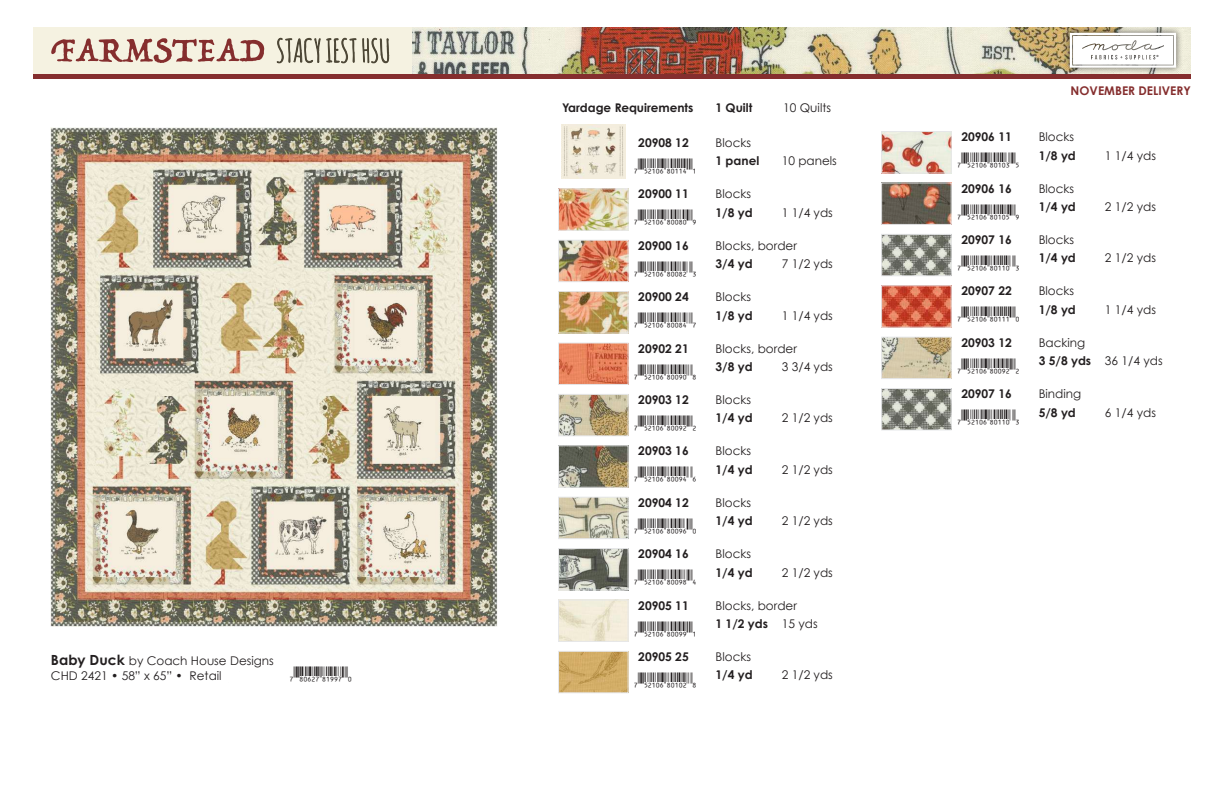
<style>
.page{position:relative;width:1224px;height:792px;background:#fff}
.page>*{position:absolute;margin:0;border:0;box-sizing:border-box;transform-origin:0 0}
.t1{font:16px "UPC Aa";color:#231f20}
.t2{font:12px/14.4px "Century Gothic";color:#231f20}
.t3{font:12px "Century Gothic Pro";color:#231f20}
.t4{font:700 12px "Century Gothic";color:#231f20}
.t5{font:700 12px "Century Gothic Pro";color:#231f20}
.t6{font:700 12px "Century Gothic";color:#852e2e}
.s1{font-family:"Century Gothic Pro";font-weight:700;font-size:14px}
.s2{font-family:"Century Gothic Pro"}
.s3{font-weight:400}
.s4{font-weight:700}
</style>
<div class="page">
<img style="left:412px;top:27px;width:779px;height:47px">
<div style="left:33px;top:27px;width:379px;height:47px;background:#f5f2e1"></div>
<div style="left:33px;top:74px;width:1158px;height:5px;background:#852e2e"></div>
<div style="left:1063px;top:26px;width:119px;height:48px;background:#231f20;opacity:.75"></div>
<svg style="left:1070px;top:33px;width:106px;height:35px"></svg>
<svg style="left:277px;top:38px;width:43px;height:25px"></svg>
<svg style="left:327px;top:38px;width:29px;height:25px"></svg>
<svg style="left:363px;top:38px;width:26px;height:25px"></svg>
<svg style="left:51px;top:38px;width:213px;height:25px"></svg>
<img style="left:560px;top:190px;width:67px;height:39px">
<div style="left:558px;top:188px;width:71px;height:43px;border:1px solid #e6e7e9"></div>
<img style="left:560px;top:242px;width:67px;height:38px">
<div style="left:558px;top:240px;width:71px;height:42px;border:1px solid #e6e7e9"></div>
<img style="left:560px;top:293px;width:67px;height:39px">
<div style="left:558px;top:291px;width:71px;height:43px;border:1px solid #e6e7e9"></div>
<img style="left:560px;top:345px;width:67px;height:38px">
<div style="left:558px;top:343px;width:71px;height:42px;border:1px solid #e6e7e9"></div>
<img style="left:560px;top:396px;width:67px;height:38px">
<div style="left:558px;top:394px;width:71px;height:42px;border:1px solid #e6e7e9"></div>
<img style="left:560px;top:447px;width:67px;height:39px">
<div style="left:558px;top:445px;width:71px;height:43px;border:1px solid #e6e7e9"></div>
<img style="left:560px;top:499px;width:67px;height:38px">
<div style="left:558px;top:497px;width:71px;height:42px;border:1px solid #e6e7e9"></div>
<img style="left:560px;top:550px;width:67px;height:39px">
<div style="left:558px;top:548px;width:71px;height:43px;border:1px solid #e6e7e9"></div>
<img style="left:560px;top:601px;width:67px;height:39px">
<div style="left:558px;top:599px;width:71px;height:43px;border:1px solid #e6e7e9"></div>
<img style="left:560px;top:653px;width:67px;height:38px">
<div style="left:558px;top:651px;width:71px;height:42px;border:1px solid #e6e7e9"></div>
<img style="left:883px;top:133px;width:67px;height:39px">
<div style="left:881px;top:131px;width:71px;height:43px;border:1px solid #e6e7e9"></div>
<img style="left:883px;top:184px;width:67px;height:39px">
<div style="left:881px;top:182px;width:71px;height:43px;border:1px solid #e6e7e9"></div>
<img style="left:883px;top:236px;width:67px;height:38px">
<div style="left:881px;top:234px;width:71px;height:42px;border:1px solid #e6e7e9"></div>
<img style="left:883px;top:287px;width:67px;height:39px">
<div style="left:881px;top:285px;width:71px;height:43px;border:1px solid #e6e7e9"></div>
<img style="left:561px;top:125px;width:64px;height:54px">
<img style="left:883px;top:339px;width:67px;height:38px">
<div style="left:881px;top:337px;width:71px;height:42px;border:1px solid #e6e7e9"></div>
<img style="left:883px;top:390px;width:67px;height:38px">
<div style="left:881px;top:388px;width:71px;height:42px;border:1px solid #e6e7e9"></div>
<img style="left:51px;top:128px;width:446px;height:498px">
<p class="t2" style="left:51px;top:654px;width:224px"><span class="s1">Baby Duck</span> by Coach House Designs<br>CHD 2421 • 58” x 65” • <span class="s2">Retail $11.00</span></p>
<p class="t1" style="left:294px;top:662px;width:56px">(IAGCH|81997Q</p>
<p class="t5" style="left:562px;top:100px;width:133px">Yardage Requirements</p>
<p class="t5" style="left:716px;top:100px;width:38px">1 Quilt</p>
<p class="t3" style="left:783px;top:101px;width:49px">10 Quilts</p>
<p class="t4" style="left:638px;top:135px;width:52px">20908 12</p>
<p class="t2" style="left:716px;top:135px;width:37px">Blocks</p>
<p class="t1" style="left:638px;top:154px;width:56px">(FCBAG|80114R</p>
<p class="t5" style="left:716px;top:154px;width:45px">1 panel</p>
<p class="t3" style="left:782px;top:154px;width:57px">10 panels</p>
<p class="t4" style="left:638px;top:187px;width:52px">20900 11</p>
<p class="t2" style="left:716px;top:187px;width:37px">Blocks</p>
<p class="t1" style="left:638px;top:206px;width:56px">(FCBAG|80080Z</p>
<p class="t5" style="left:716px;top:205px;width:39px">1/8 yd</p>
<p class="t3" style="left:782px;top:205px;width:53px">1 1/4 yds</p>
<p class="t4" style="left:638px;top:238px;width:52px">20900 16</p>
<p class="t2" style="left:716px;top:238px;width:83px">Blocks, border</p>
<p class="t1" style="left:638px;top:257px;width:56px">(FCBAG|80082T</p>
<p class="t5" style="left:716px;top:256px;width:39px">3/4 yd</p>
<p class="t3" style="left:782px;top:257px;width:53px">7 1/2 yds</p>
<p class="t4" style="left:638px;top:289px;width:52px">20900 24</p>
<p class="t2" style="left:716px;top:290px;width:37px">Blocks</p>
<p class="t1" style="left:638px;top:308px;width:56px">(FCBAG|80084X</p>
<p class="t5" style="left:716px;top:308px;width:39px">1/8 yd</p>
<p class="t3" style="left:782px;top:308px;width:53px">1 1/4 yds</p>
<p class="t4" style="left:638px;top:341px;width:52px">20902 21</p>
<p class="t2" style="left:716px;top:341px;width:83px">Blocks, border</p>
<p class="t1" style="left:638px;top:360px;width:56px">(FCBAG|80090Y</p>
<p class="t5" style="left:716px;top:359px;width:39px">3/8 yd</p>
<p class="t3" style="left:782px;top:359px;width:53px">3 3/4 yds</p>
<p class="t4" style="left:638px;top:392px;width:52px">20903 12</p>
<p class="t2" style="left:716px;top:392px;width:37px">Blocks</p>
<p class="t1" style="left:638px;top:411px;width:56px">(FCBAG|80092S</p>
<p class="t5" style="left:716px;top:411px;width:39px">1/4 yd</p>
<p class="t3" style="left:782px;top:411px;width:53px">2 1/2 yds</p>
<p class="t4" style="left:638px;top:443px;width:52px">20903 16</p>
<p class="t2" style="left:716px;top:444px;width:37px">Blocks</p>
<p class="t1" style="left:638px;top:463px;width:56px">(FCBAG|80094W</p>
<p class="t5" style="left:716px;top:462px;width:39px">1/4 yd</p>
<p class="t3" style="left:782px;top:462px;width:53px">2 1/2 yds</p>
<p class="t4" style="left:638px;top:495px;width:52px">20904 12</p>
<p class="t2" style="left:716px;top:495px;width:37px">Blocks</p>
<p class="t1" style="left:638px;top:514px;width:56px">(FCBAG|80096Q</p>
<p class="t5" style="left:716px;top:513px;width:39px">1/4 yd</p>
<p class="t3" style="left:782px;top:514px;width:53px">2 1/2 yds</p>
<p class="t4" style="left:638px;top:546px;width:52px">20904 16</p>
<p class="t2" style="left:716px;top:546px;width:37px">Blocks</p>
<p class="t1" style="left:638px;top:565px;width:56px">(FCBAG|80098U</p>
<p class="t5" style="left:716px;top:565px;width:39px">1/4 yd</p>
<p class="t3" style="left:782px;top:565px;width:53px">2 1/2 yds</p>
<p class="t4" style="left:638px;top:598px;width:52px">20905 11</p>
<p class="t2" style="left:716px;top:598px;width:83px">Blocks, border</p>
<p class="t1" style="left:638px;top:617px;width:56px">(FCBAG|80099R</p>
<p class="t5" style="left:716px;top:616px;width:104px">1 1/2 yds <span class="s3">15 yds</span></p>
<p class="t4" style="left:638px;top:649px;width:52px">20905 25</p>
<p class="t2" style="left:716px;top:649px;width:37px">Blocks</p>
<p class="t1" style="left:638px;top:668px;width:56px">(FCBAG|80102Y</p>
<p class="t5" style="left:716px;top:668px;width:39px">1/4 yd</p>
<p class="t3" style="left:782px;top:668px;width:53px">2 1/2 yds</p>
<p class="t6" style="left:1071px;top:83px;width:122px">NOVEMBER DELIVERY</p>
<p class="t4" style="left:961px;top:129px;width:52px">20906 11</p>
<p class="t2" style="left:1039px;top:129px;width:37px">Blocks</p>
<p class="t1" style="left:961px;top:148px;width:56px">(FCBAG|80103V</p>
<p class="t5" style="left:1039px;top:148px;width:39px">1/8 yd</p>
<p class="t3" style="left:1105px;top:148px;width:53px">1 1/4 yds</p>
<p class="t4" style="left:961px;top:181px;width:52px">20906 16</p>
<p class="t2" style="left:1039px;top:181px;width:37px">Blocks</p>
<p class="t1" style="left:961px;top:200px;width:56px">(FCBAG|80105Z</p>
<p class="t5" style="left:1039px;top:199px;width:39px">1/4 yd</p>
<p class="t3" style="left:1105px;top:199px;width:53px">2 1/2 yds</p>
<p class="t4" style="left:961px;top:232px;width:52px">20907 16</p>
<p class="t2" style="left:1039px;top:232px;width:37px">Blocks</p>
<p class="t1" style="left:961px;top:251px;width:56px">(FCBAG|80110T</p>
<p class="t5" style="left:1039px;top:251px;width:39px">1/4 yd</p>
<p class="t3" style="left:1105px;top:251px;width:53px">2 1/2 yds</p>
<p class="t4" style="left:961px;top:283px;width:52px">20907 22</p>
<p class="t2" style="left:1039px;top:284px;width:37px">Blocks</p>
<p class="t1" style="left:961px;top:303px;width:56px">(FCBAG|80111Q</p>
<p class="t5" style="left:1039px;top:302px;width:39px">1/8 yd</p>
<p class="t3" style="left:1105px;top:302px;width:53px">1 1/4 yds</p>
<p class="t4" style="left:961px;top:335px;width:52px">20903 12</p>
<p class="t2" style="left:1039px;top:335px;width:48px">Backing</p>
<p class="t1" style="left:961px;top:354px;width:56px">(FCBAG|80092S</p>
<p class="t3" style="left:1039px;top:354px;width:126px"><span class="s4">3 5/8 yds</span> 36 1/4 yds</p>
<p class="t4" style="left:961px;top:386px;width:52px">20907 16</p>
<p class="t2" style="left:1039px;top:386px;width:44px">Binding</p>
<p class="t1" style="left:961px;top:405px;width:56px">(FCBAG|80110T</p>
<p class="t5" style="left:1039px;top:405px;width:39px">5/8 yd</p>
<p class="t3" style="left:1105px;top:405px;width:53px">6 1/4 yds</p>
</div>
